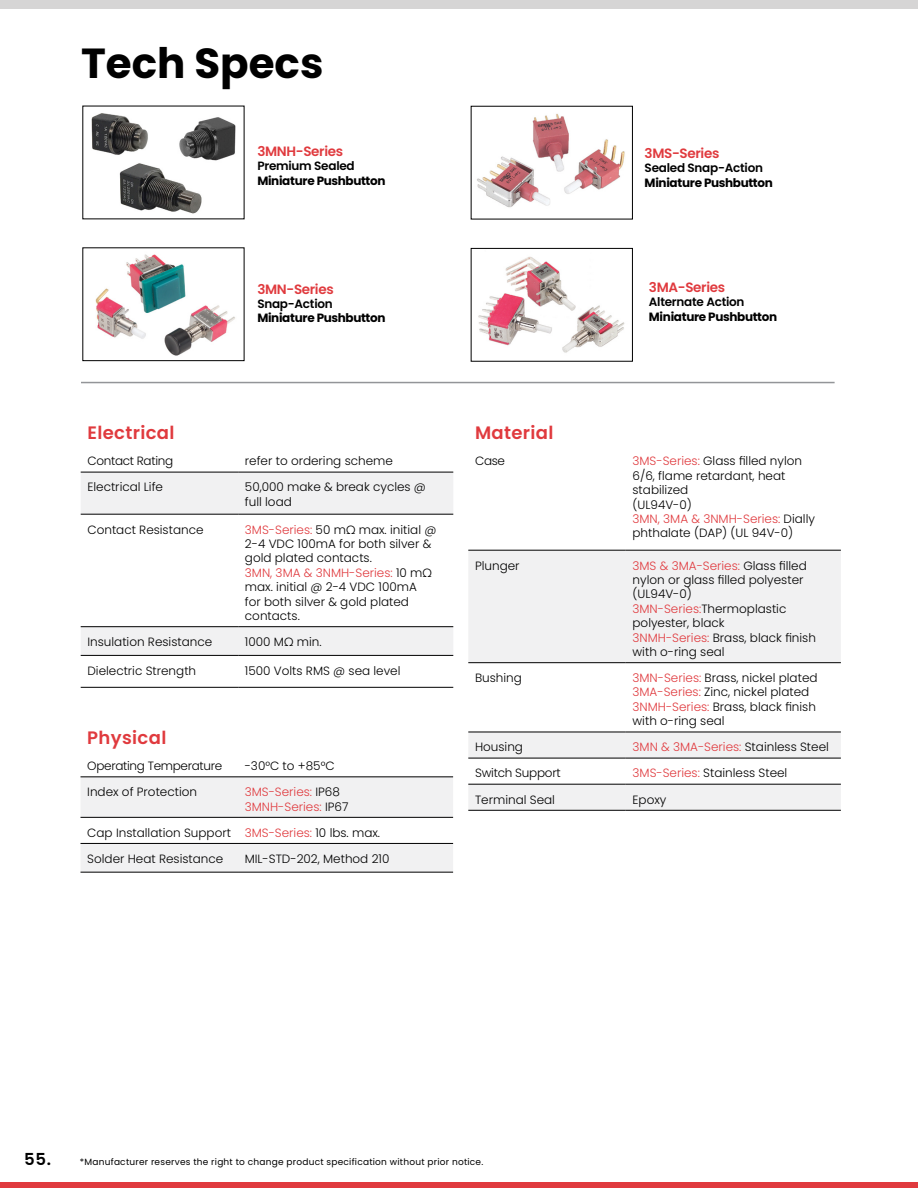
<style>
.page{position:relative;width:918px;height:1188px;background:#fff}
.page>*{position:absolute;margin:0;border:0;box-sizing:border-box;transform-origin:0 0}
.t1{font:700 42px "Poppins";color:#000}
.t2{font:600 18px "Poppins";letter-spacing:.02em;color:#e03a3e}
.t3{font:600 16.5px "Poppins";color:#000}
.t4{font:600 13.5px "Poppins";letter-spacing:-.025em;color:#e03a3e}
.t5{font:300 12px/14.4px "Poppins";color:#000}
.t6{font:700 12px "Poppins";letter-spacing:-.03em;color:#000}
.t7{font:300 12px/14.4px "Poppins";color:#e03a3e}
.t8{font:600 12px "Poppins";letter-spacing:-.02em;color:#000}
.t9{font:300 12px "Poppins";letter-spacing:-.025em;color:#000}
.t10{font:300 12px "Poppins";letter-spacing:-.02em;color:#000}
.t11{font:9px "Poppins";letter-spacing:.025em;color:#000}
.s1{color:#e03a3e}
.s2{color:#000}
</style>
<div class="page">
<div style="left:0;top:1182px;width:918px;height:6px;background:#e03a3e"></div>
<div style="left:0;top:0;width:918px;height:9px;background:#d6d5d5"></div>
<img style="left:478px;top:256px;width:147px;height:97px">
<div style="left:471px;top:248px;width:162px;height:113px;border:1px solid #000"></div>
<img style="left:95px;top:254px;width:140px;height:102px">
<img style="left:477px;top:114px;width:148px;height:94px">
<img style="left:91px;top:113px;width:145px;height:101px">
<hr style="left:81px;top:382px;width:754px;height:1px;background:#939598">
<svg style="left:81px;top:473px;width:372px;height:182px"></svg>
<hr style="left:81px;top:472px;width:157px;height:1px;background:#000">
<hr style="left:238px;top:472px;width:215px;height:1px;background:#000">
<hr style="left:81px;top:514px;width:157px;height:1px;background:#000">
<hr style="left:238px;top:514px;width:215px;height:1px;background:#000">
<hr style="left:81px;top:626px;width:157px;height:1px;background:#000">
<hr style="left:238px;top:626px;width:215px;height:1px;background:#000">
<hr style="left:81px;top:655px;width:157px;height:1px;background:#000">
<hr style="left:238px;top:655px;width:215px;height:1px;background:#000">
<hr style="left:81px;top:687px;width:157px;height:1px;background:#000">
<hr style="left:238px;top:687px;width:215px;height:1px;background:#000">
<svg style="left:81px;top:778px;width:372px;height:94px"></svg>
<hr style="left:81px;top:777px;width:157px;height:1px;background:#000">
<hr style="left:238px;top:777px;width:215px;height:1px;background:#000">
<hr style="left:81px;top:817px;width:157px;height:1px;background:#000">
<hr style="left:238px;top:817px;width:215px;height:1px;background:#000">
<hr style="left:81px;top:843px;width:157px;height:1px;background:#000">
<hr style="left:238px;top:843px;width:215px;height:1px;background:#000">
<hr style="left:81px;top:872px;width:157px;height:1px;background:#000">
<hr style="left:238px;top:872px;width:215px;height:1px;background:#000">
<svg style="left:468px;top:551px;width:373px;height:259px;fill:#f1f1f2"></svg>
<hr style="left:468px;top:550px;width:158px;height:1px;background:#000">
<hr style="left:626px;top:550px;width:215px;height:1px;background:#000">
<hr style="left:468px;top:662px;width:158px;height:1px;background:#000">
<hr style="left:626px;top:662px;width:215px;height:1px;background:#000">
<hr style="left:468px;top:732px;width:158px;height:1px;background:#000">
<hr style="left:626px;top:732px;width:215px;height:1px;background:#000">
<hr style="left:468px;top:758px;width:158px;height:1px;background:#000">
<hr style="left:626px;top:758px;width:215px;height:1px;background:#000">
<hr style="left:468px;top:784px;width:158px;height:1px;background:#000">
<hr style="left:626px;top:784px;width:215px;height:1px;background:#000">
<hr style="left:468px;top:810px;width:158px;height:1px;background:#000">
<hr style="left:626px;top:810px;width:215px;height:1px;background:#000">
<h1 class="t1" style="left:81px;top:39px;width:244px">Tech Specs</h1>
<p class="t4" style="left:257px;top:143px;width:87px">3MNH-Series</p>
<p class="t8" style="left:257px;top:159px;width:99px">Premium Sealed</p>
<p class="t6" style="left:257px;top:174px;width:130px">Miniature Pushbutton</p>
<p class="t4" style="left:257px;top:281px;width:78px">3MN-Series</p>
<p class="t8" style="left:257px;top:297px;width:77px">Snap-Action</p>
<p class="t6" style="left:257px;top:311px;width:130px">Miniature Pushbutton</p>
<p class="t4" style="left:645px;top:145px;width:76px">3MS-Series</p>
<p class="t8" style="left:645px;top:161px;width:120px">Sealed Snap-Action</p>
<p class="t6" style="left:645px;top:176px;width:130px">Miniature Pushbutton</p>
<p class="t4" style="left:649px;top:279px;width:78px">3MA-Series</p>
<p class="t8" style="left:649px;top:295px;width:97px">Alternate Action</p>
<p class="t6" style="left:649px;top:310px;width:130px">Miniature Pushbutton</p>
<h2 class="t2" style="left:87px;top:423px;width:89px">Electrical</h2>
<p class="t9" style="left:87px;top:454px;width:87px">Contact Rating</p>
<p class="t5" style="left:245px;top:454px;width:150px">refer to ordering scheme</p>
<p class="t5" style="left:87px;top:480px;width:77px">Electrical Life</p>
<p class="t5" style="left:245px;top:480px;width:183px">50,000 make &amp; break cycles @ full load</p>
<p class="t5" style="left:87px;top:522px;width:118px">Contact Resistance</p>
<p class="t5" style="left:245px;top:522px;width:193px"><span class="s1">3MS-Series:</span> 50 mΩ max. initial @<br>2-4 VDC 100mA for both silver &amp; gold plated contacts.<br><span class="s1">3MN, 3MA &amp; 3NMH-Series:</span> 10 mΩ max. initial @ 2-4 VDC 100mA<br>for both silver &amp; gold plated contacts.</p>
<p class="t5" style="left:87px;top:635px;width:126px">Insulation Resistance</p>
<p class="t5" style="left:245px;top:635px;width:78px">1000 MΩ min.</p>
<p class="t5" style="left:87px;top:663px;width:110px">Dielectric Strength</p>
<p class="t5" style="left:245px;top:663px;width:157px">1500 Volts RMS @ sea level</p>
<h2 class="t2" style="left:87px;top:727px;width:81px">Physical</h2>
<p class="t9" style="left:87px;top:759px;width:137px">Operating Temperature</p>
<p class="t5" style="left:245px;top:759px;width:91px">-30°C to +85°C</p>
<p class="t5" style="left:87px;top:785px;width:111px">Index of Protection</p>
<p class="t7" style="left:245px;top:785px;width:105px">3MS-Series: <span class="s2">IP68<br></span>3MNH-Series: <span class="s2">IP67</span></p>
<p class="t5" style="left:87px;top:820px;width:294px;line-height:26.1px">Cap Installation Support <span class="s1">3MS-Series:</span> 10 lbs. max.<br>Solder Heat Resistance</p>
<p class="t5" style="left:245px;top:851px;width:146px">MIL-STD-202, Method 210</p>
<h2 class="t2" style="left:475px;top:423px;width:80px">Material</h2>
<p class="t5" style="left:475px;top:454px;width:32px">Case</p>
<p class="t5" style="left:633px;top:454px;width:184px"><span class="s1">3MS-Series:</span> Glass filled nylon<br>6/6, flame retardant, heat stabilized<br>(UL94V-0)<br><span class="s1">3MN, 3MA &amp; 3NMH-Series:</span> Dially phthalate (DAP) (UL 94V-0)</p>
<p class="t5" style="left:475px;top:558px;width:46px">Plunger</p>
<p class="t5" style="left:633px;top:558px;width:185px"><span class="s1">3MS &amp; 3MA-Series:</span> Glass filled nylon or glass filled polyester (UL94V-0)<br><span class="s1">3MN-Series:</span>Thermoplastic polyester, black<br><span class="s1">3NMH-Series:</span> Brass, black finish with o-ring seal</p>
<p class="t5" style="left:475px;top:671px;width:48px">Bushing</p>
<p class="t5" style="left:633px;top:671px;width:187px"><span class="s1">3MN-Series:</span> Brass, nickel plated<br><span class="s1">3MA-Series:</span> Zinc, nickel plated<br><span class="s1">3NMH-Series:</span> Brass, black finish with o-ring seal</p>
<p class="t5" style="left:475px;top:740px;width:50px">Housing</p>
<p class="t7" style="left:633px;top:740px;width:198px">3MN &amp; 3MA-Series: <span class="s2">Stainless Steel</span></p>
<p class="t10" style="left:475px;top:766px;width:87px">Switch Support</p>
<p class="t5" style="left:633px;top:766px;width:156px"><span class="s1">3MS-Series:</span> Stainless Steel</p>
<p class="t5" style="left:475px;top:792px;width:81px">Terminal Seal</p>
<p class="t5" style="left:633px;top:792px;width:35px">Epoxy</p>
<h3 class="t3" style="left:24px;top:1149px;width:29px">55.</h3>
<p class="t11" style="left:80px;top:1156px;width:405px">*Manufacturer reserves the right to change product specification without prior notice.</p>
</div>
